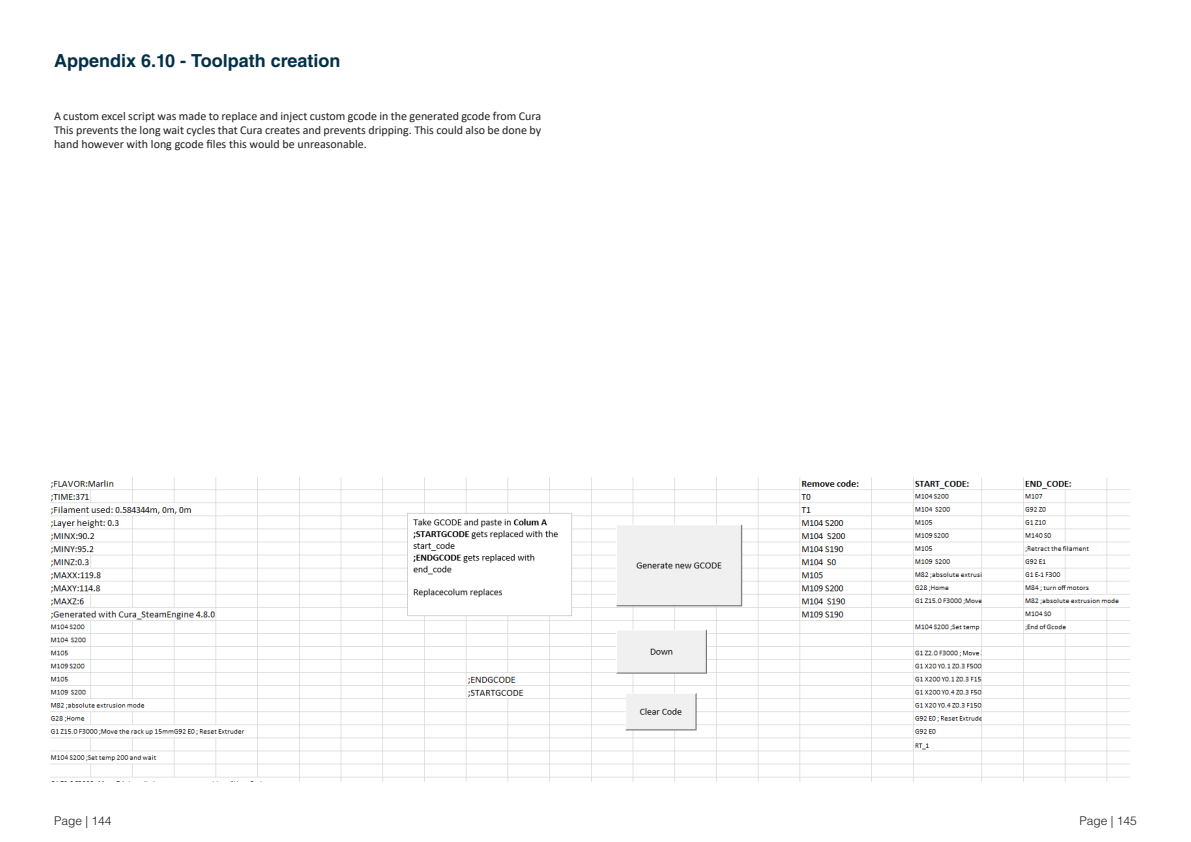
<style>
.page{position:relative;width:1191px;height:842px;background:#fff}
.page>*{position:absolute;margin:0;border:0;box-sizing:border-box;transform-origin:0 0}
.t1{font:700 18px "Helvetica LT Std";color:#032f47}
.t2{font:12px/14px "Calibri";color:#231f20;text-align:justify}
.t3{font:300 12px "Helvetica LT Std";color:#231f20}
</style>
<div class="page">
<img style="left:51px;top:478px;width:1078px;height:304px">
<p class="t1" style="left:54px;top:50px;width:288px">Appendix 6.10 - Toolpath creation</p>
<p class="t2" style="left:54px;top:109px;width:489px">A custom excel script was made to replace and inject custom gcode in the generated gcode from Cura This prevents the long wait cycles that Cura creates and prevents dripping. This could also be done by hand however with long gcode files this would be unreasonable.</p>
<p class="t3" style="left:54px;top:813px;width:59px">Page | 144</p>
<p class="t3" style="left:1079px;top:813px;width:59px">Page | 145</p>
</div>
